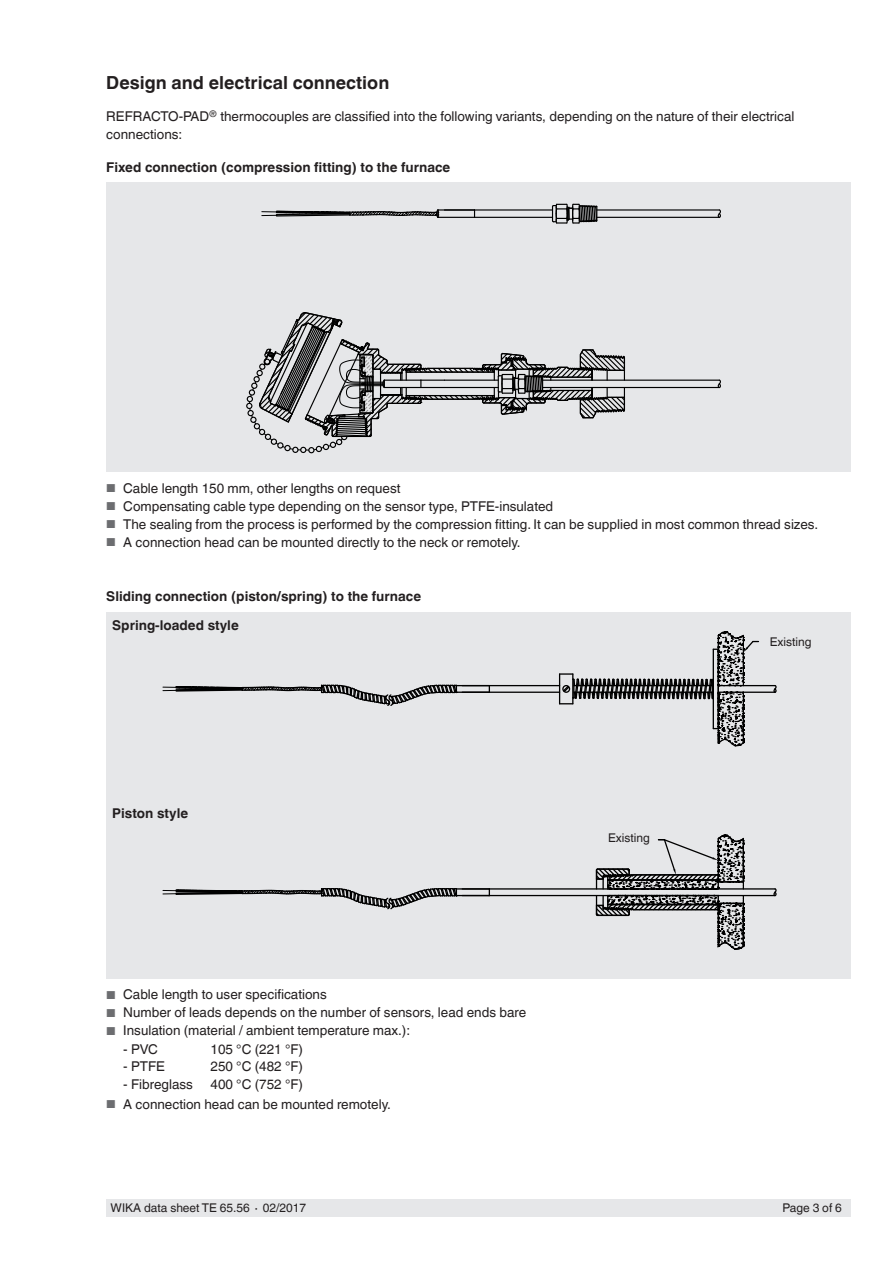
<style>
.page{position:relative;width:893px;height:1263px;background:#fff}
.page>*{position:absolute;margin:0;border:0;box-sizing:border-box;transform-origin:0 0}
.t1{font:700 18px "Helvetica World";color:#231f20}
.t2{font:13.5px/18px "Helvetica World";color:#231f20}
.t3{font:700 13.5px "Helvetica World";color:#231f20}
.t4{font:12px "Helvetica World";color:#231f20}
.s1{font-size:11.55px;color:#6c6d70}
</style>
<div class="page">
<div style="left:106px;top:1199px;width:744px;height:17px;background:#e6e7e9"></div>
<div style="left:106px;top:183px;width:744px;height:289px;background:#e6e7e9"></div>
<div style="left:106px;top:612px;width:744px;height:367px;background:#e6e7e9"></div>
<hr style="left:718px;top:691px;width:57px;height:2px;background:#000">
<hr style="left:718px;top:685px;width:57px;height:1px;background:#000">
<svg style="left:773px;top:685px;width:4px;height:8px"></svg>
<hr style="left:456px;top:685px;width:104px;height:1px;background:#000">
<hr style="left:456px;top:691px;width:104px;height:2px;background:#000">
<hr style="left:559px;top:674px;width:1px;height:30px;background:#000">
<svg style="left:560px;top:631px;width:198px;height:116px"></svg>
<hr style="left:489px;top:895px;width:286px;height:1px;background:#000">
<hr style="left:489px;top:888px;width:286px;height:1px;background:#000">
<svg style="left:773px;top:888px;width:4px;height:9px"></svg>
<svg style="left:595px;top:834px;width:150px;height:116px"></svg>
<svg style="left:163px;top:684px;width:327px;height:22px"></svg>
<svg style="left:163px;top:888px;width:327px;height:22px"></svg>
<hr style="left:543px;top:387px;width:176px;height:1px;background:#000">
<hr style="left:543px;top:380px;width:176px;height:1px;background:#000">
<svg style="left:717px;top:379px;width:4px;height:10px"></svg>
<hr style="left:475px;top:217px;width:77px;height:1px;background:#000">
<hr style="left:475px;top:209px;width:77px;height:2px;background:#000">
<hr style="left:597px;top:217px;width:122px;height:1px;background:#000">
<hr style="left:597px;top:209px;width:122px;height:2px;background:#000">
<svg style="left:717px;top:209px;width:4px;height:9px"></svg>
<hr style="left:438px;top:209px;width:37px;height:2px;background:#000">
<svg style="left:551px;top:203px;width:47px;height:21px"></svg>
<hr style="left:438px;top:217px;width:37px;height:1px;background:#000">
<svg style="left:262px;top:209px;width:178px;height:9px"></svg>
<svg style="left:246px;top:312px;width:380px;height:141px"></svg>
<h1 class="t1" style="left:106px;top:73px;width:285px">Design and electrical connection</h1>
<p class="t2" style="left:106px;top:107px;width:690px">REFRACTO-PAD<sup>®</sup> thermocouples are classified into the following variants, depending on the nature of their electrical connections:</p>
<p class="t3" style="left:106px;top:159px;width:346px">Fixed connection (compression fitting) to the furnace</p>
<p class="t2" style="left:106px;top:479px;width:296px"><span class="s1">■</span> Cable length 150 mm, other lengths on request</p>
<p class="t2" style="left:106px;top:497px;width:448px"><span class="s1">■</span> Compensating cable type depending on the sensor type, PTFE-insulated</p>
<p class="t2" style="left:106px;top:515px;width:713px"><span class="s1">■</span> The sealing from the process is performed by the compression fitting. It can be supplied in most common thread sizes.</p>
<p class="t2" style="left:106px;top:533px;width:416px"><span class="s1">■</span> A connection head can be mounted directly to the neck or remotely.</p>
<p class="t3" style="left:106px;top:588px;width:316px">Sliding connection (piston/spring) to the furnace</p>
<p class="t3" style="left:112px;top:618px;width:128px">Spring-loaded style</p>
<p class="t3" style="left:112px;top:805px;width:77px">Piston style</p>
<p class="t2" style="left:106px;top:986px;width:222px"><span class="s1">■</span> Cable length to user specifications</p>
<p class="t2" style="left:106px;top:1004px;width:421px"><span class="s1">■</span> Number of leads depends on the number of sensors, lead ends bare</p>
<p class="t2" style="left:106px;top:1022px;width:305px"><span class="s1">■</span> Insulation (material / ambient temperature max.):</p>
<p class="t2" style="left:123px;top:1041px;width:36px">- PVC</p>
<p class="t2" style="left:210px;top:1041px;width:94px">105 °C (221 °F)</p>
<p class="t2" style="left:123px;top:1058px;width:43px">- PTFE</p>
<p class="t2" style="left:210px;top:1058px;width:94px">250 °C (482 °F)</p>
<p class="t2" style="left:123px;top:1075px;width:71px">- Fibreglass</p>
<p class="t2" style="left:210px;top:1075px;width:94px">400 °C (752 °F)</p>
<p class="t2" style="left:106px;top:1095px;width:286px"><span class="s1">■</span> A connection head can be mounted remotely.</p>
<p class="t4" style="left:608px;top:831px;width:43px">Existing</p>
<p class="t4" style="left:770px;top:634px;width:43px">Existing</p>
<p class="t4" style="left:111px;top:1201px;width:197px">WIKA data sheet TE 65.56 ∙ 02/2017</p>
<p class="t4" style="left:782px;top:1201px;width:61px">Page 3 of 6</p>
</div>
